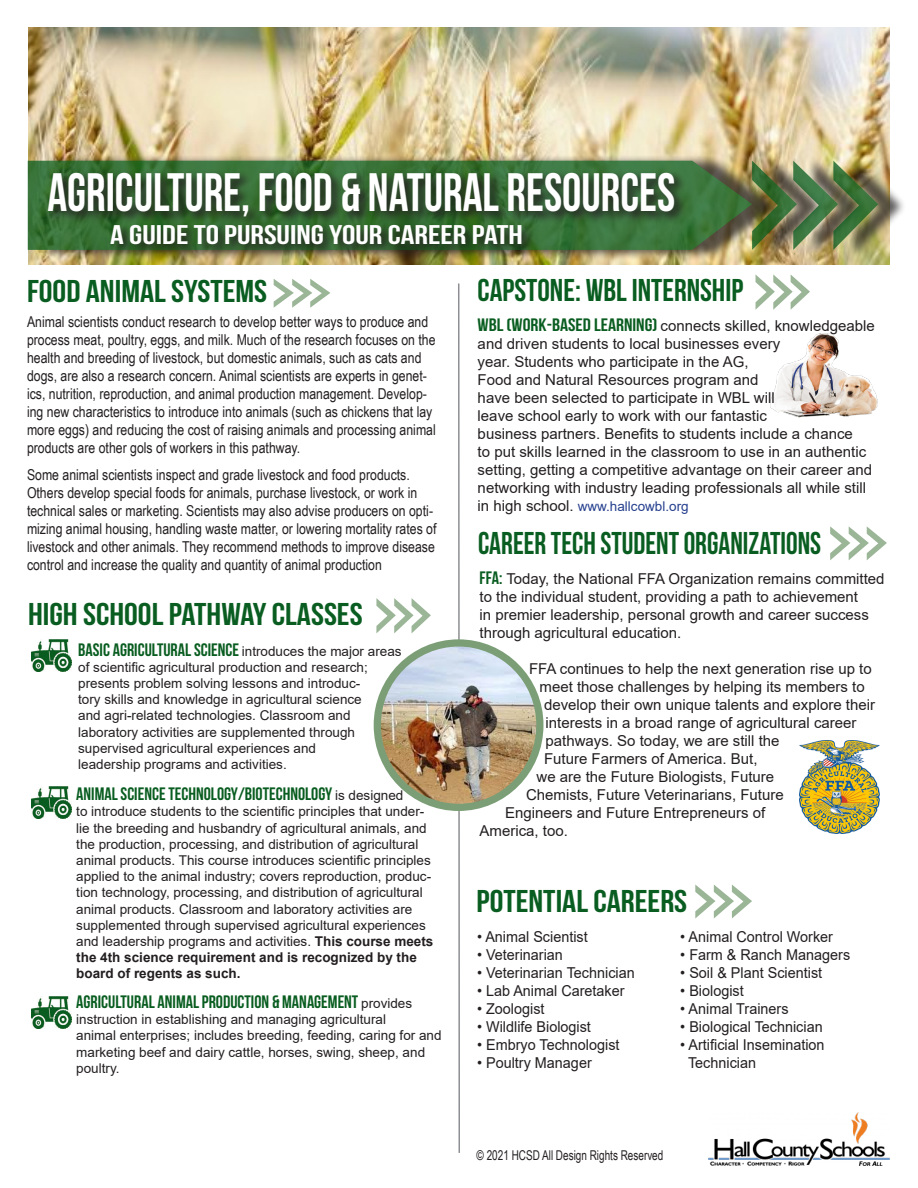
<style>
.page{position:relative;width:918px;height:1188px;background:#fff}
.page>*{position:absolute;margin:0;border:0;box-sizing:border-box;transform-origin:0 0}
.t1{font:54px "Bebas Neue";color:#fff;scale:.9 1}
.t2{font:31.5px "Bebas Neue";color:#095d20;scale:1.1 1}
.t3{font:31.5px "Bebas Neue";color:#095d20;scale:.93 1}
.t4{font:31.5px "Bebas Neue";color:#095d20}
.t5{font:27px "Bebas Neue";color:#fff;scale:1.25 1}
.t6{font:18px "Bebas Neue";color:#095d20}
.t7{font:15px/18px "Arial";color:#231f20}
.t8{font:15px/18px "Arial Narrow";color:#231f20}
.t9{font:15px "Arial";color:#231f20;scale:.96 1}
.t10{font:13.5px/16.2px "Arial";color:#231f20}
.t11{font:700 13.5px/16.2px "Arial";color:#231f20}
.t12{font:13.5px "Arial Narrow";color:#231f20;scale:.9 1}
.t13{font:13.5px "Arial";color:#253f8e}
.s1{font-family:"Arial";font-size:13.5px;color:#231f20}
.s2{font-weight:400}
.s3{font-family:"Bebas Neue";font-size:18px;color:#095d20}
.s4{font-size:15px;color:#231f20}
</style>
<div class="page">
<svg style="left:458px;top:283px;width:2px;height:870px"></svg>
<img style="left:377px;top:643px;width:163px;height:164px">
<div style="left:374px;top:639px;width:169px;height:172px;border:7px solid #7b9e76;border-radius:50%"></div>
<svg style="left:376px;top:598px;width:55px;height:35px"></svg>
<svg style="left:274px;top:279px;width:56px;height:29px"></svg>
<svg style="left:695px;top:885px;width:57px;height:34px"></svg>
<img style="left:770px;top:331px;width:108px;height:87px">
<svg style="left:756px;top:274px;width:54px;height:36px"></svg>
<svg style="left:830px;top:526px;width:57px;height:34px"></svg>
<img style="left:709px;top:1112px;width:181px;height:54px">
<img style="left:28px;top:27px;width:862px;height:238px">
<div style="left:41px;top:155px;width:740px;height:105px;background:#231f20;opacity:.97"></div>
<svg style="left:28px;top:161px;width:724px;height:89px;background:#497640"></svg>
<svg style="left:46px;top:171px;width:642px;height:86px;background:#375a30"></svg>
<div style="left:765px;top:156px;width:61px;height:103px;background:#231f20;opacity:.97"></div>
<div style="left:807px;top:156px;width:60px;height:103px;background:#231f20;opacity:.97"></div>
<div style="left:847px;top:156px;width:60px;height:103px;background:#231f20;opacity:.97"></div>
<img style="left:752px;top:161px;width:126px;height:89px">
<img style="left:32px;top:639px;width:39px;height:32px">
<img style="left:32px;top:787px;width:39px;height:32px">
<img style="left:32px;top:997px;width:39px;height:32px">
<img style="left:799px;top:740px;width:81px;height:93px">
<p class="t1" style="left:48px;top:163px;width:699px">AGRICULTURE, FOOD &amp; NATURAL RESOURCES</p>
<p class="t5" style="left:110px;top:220px;width:332px">A GUIDE TO PURSUING YOUR CAREER PATH</p>
<p class="t2" style="left:27px;top:274px;width:220px">FOOD ANIMAL SYSTEMS</p>
<p class="t8" style="left:27px;top:312px;width:403px">Animal scientists conduct research to develop better ways to produce and</p>
<p class="t8" style="left:27px;top:330px;width:410px">process meat, poultry, eggs, and milk. Much of the research focuses on the health and breeding of livestock, but domestic animals, such as cats and dogs, are also a research concern. Animal scientists are experts in genet&shy;ics, nutrition, reproduction, and animal production management. Develop&shy;ing new characteristics to introduce into animals (such as chickens that lay more eggs) and reducing the cost of raising animals and processing animal products are other gols of workers in this pathway.</p>
<p class="t8" style="left:27px;top:465px;width:411px">Some animal scientists inspect and grade livestock and food products.<br>Others develop special foods for animals, purchase livestock, or work in technical sales or marketing. Scientists may also advise producers on opti&shy;mizing animal housing, handling waste matter, or lowering mortality rates of livestock and other animals. They recommend methods to improve disease control and increase the quality and quantity of animal production</p>
<p class="t2" style="left:28px;top:596px;width:306px">HIGH SCHOOL PATHWAY CLASSES</p>
<p class="t6" style="left:78px;top:639px;width:325px">BASIC AGRICULTURAL SCIENCE <span class="s1">introduces the major areas</span></p>
<p class="t10" style="left:78px;top:659px;width:291px">of scientific agricultural production and research; presents problem solving lessons and introduc&shy;tory skills and knowledge in agricultural science and agri-related technologies. Classroom and laboratory activities are supplemented through supervised agricultural experiences and</p>
<p class="t10" style="left:78px;top:756px;width:210px">leadership programs and activities.</p>
<p class="t6" style="left:76px;top:784px;width:329px">ANIMAL SCIENCE TECHNOLOGY/BIOTECHNOLOGY <span class="s1">is designed</span></p>
<p class="t10" style="left:76px;top:803px;width:356px">to introduce students to the scientific principles that under&shy;lie the breeding and husbandry of agricultural animals, and the production, processing, and distribution of agricultural animal products. This course introduces scientific principles applied to the animal industry; covers reproduction, produc&shy;tion technology, processing, and distribution of agricultural animal products. Classroom and laboratory activities are supplemented through supervised agricultural experiences</p>
<p class="t11" style="left:76px;top:933px;width:359px"><span class="s2">and leadership programs and activities.</span> This course meets the 4th science requirement and is recognized by the board of regents as such.</p>
<p class="t6" style="left:76px;top:992px;width:337px">AGRICULTURAL ANIMAL PRODUCTION &amp; MANAGEMENT <span class="s1">provides</span></p>
<p class="t10" style="left:76px;top:1011px;width:311px">instruction in establishing and managing agricultural</p>
<p class="t10" style="left:76px;top:1028px;width:367px">animal enterprises; includes breeding, feeding, caring for and marketing beef and dairy cattle, horses, swing, sheep, and poultry.</p>
<p class="t4" style="left:478px;top:273px;width:267px">CAPSTONE: WBL INTERNSHIP</p>
<p class="t7" style="left:478px;top:316px;width:399px"><span class="s3">WBL (WORK-BASED LEARNING)</span> connects skilled, knowledgeable and driven students to local businesses every<br>year. Students who participate in the AG,<br>Food and Natural Resources program and<br>have been selected to participate in WBL will<br>leave school early to work with our fantastic<br>business partners. Benefits to students include a chance<br>to put skills learned in the classroom to use in an authentic setting, getting a competitive advantage on their career and networking with industry leading professionals all while still</p>
<p class="t13" style="left:478px;top:497px;width:213px"><span class="s4">in high school.</span> www.hallcowbl.org</p>
<p class="t3" style="left:478px;top:526px;width:371px">CAREER TECH STUDENT ORGANIZATIONS</p>
<p class="t7" style="left:480px;top:569px;width:406px"><span class="s3">FFA:</span> Today, the National FFA Organization remains committed to the individual student, providing a path to achievement<br>in premier leadership, personal growth and career success through agricultural education.</p>
<p class="t7" style="left:529px;top:659px;width:344px">FFA continues to help the next generation rise up to</p>
<p class="t7" style="left:540px;top:677px;width:327px">meet those challenges by helping its members to</p>
<p class="t7" style="left:544px;top:695px;width:333px">develop their own unique talents and explore their</p>
<p class="t7" style="left:546px;top:713px;width:312px">interests in a broad range of agricultural career</p>
<p class="t7" style="left:546px;top:731px;width:236px">pathways. So today, we are still the</p>
<p class="t7" style="left:544px;top:749px;width:215px">Future Farmers of America. But,</p>
<p class="t7" style="left:537px;top:767px;width:239px">we are the Future Biologists, Future</p>
<p class="t7" style="left:526px;top:785px;width:259px">Chemists, Future Veterinarians, Future</p>
<p class="t7" style="left:505px;top:803px;width:262px">Engineers and Future Entrepreneurs of</p>
<p class="t7" style="left:480px;top:821px;width:90px">America, too.</p>
<p class="t2" style="left:477px;top:884px;width:193px">POTENTIAL CAREERS</p>
<p class="t9" style="left:477px;top:927px;width:117px">• Animal Scientist</p>
<p class="t9" style="left:477px;top:945px;width:91px">• Veterinarian</p>
<p class="t9" style="left:477px;top:963px;width:166px">• Veterinarian Technician</p>
<p class="t9" style="left:477px;top:981px;width:155px">• Lab Animal Caretaker</p>
<p class="t9" style="left:477px;top:999px;width:72px">• Zoologist</p>
<p class="t9" style="left:477px;top:1017px;width:120px">• Wildlife Biologist</p>
<p class="t9" style="left:477px;top:1035px;width:150px">• Embryo Technologist</p>
<p class="t9" style="left:477px;top:1053px;width:121px">• Poultry Manager</p>
<p class="t9" style="left:680px;top:927px;width:161px">• Animal Control Worker</p>
<p class="t9" style="left:680px;top:945px;width:178px">• Farm &amp; Ranch Managers</p>
<p class="t9" style="left:680px;top:963px;width:149px">• Soil &amp; Plant Scientist</p>
<p class="t9" style="left:680px;top:981px;width:68px">• Biologist</p>
<p class="t9" style="left:680px;top:999px;width:114px">• Animal Trainers</p>
<p class="t9" style="left:680px;top:1017px;width:150px">• Biological Technician</p>
<p class="t9" style="left:680px;top:1035px;width:152px">• Artificial Insemination</p>
<p class="t9" style="left:688px;top:1053px;width:72px">Technician</p>
<p class="t12" style="left:477px;top:1146px;width:209px">© 2021 HCSD All Design Rights Reserved</p>
</div>
